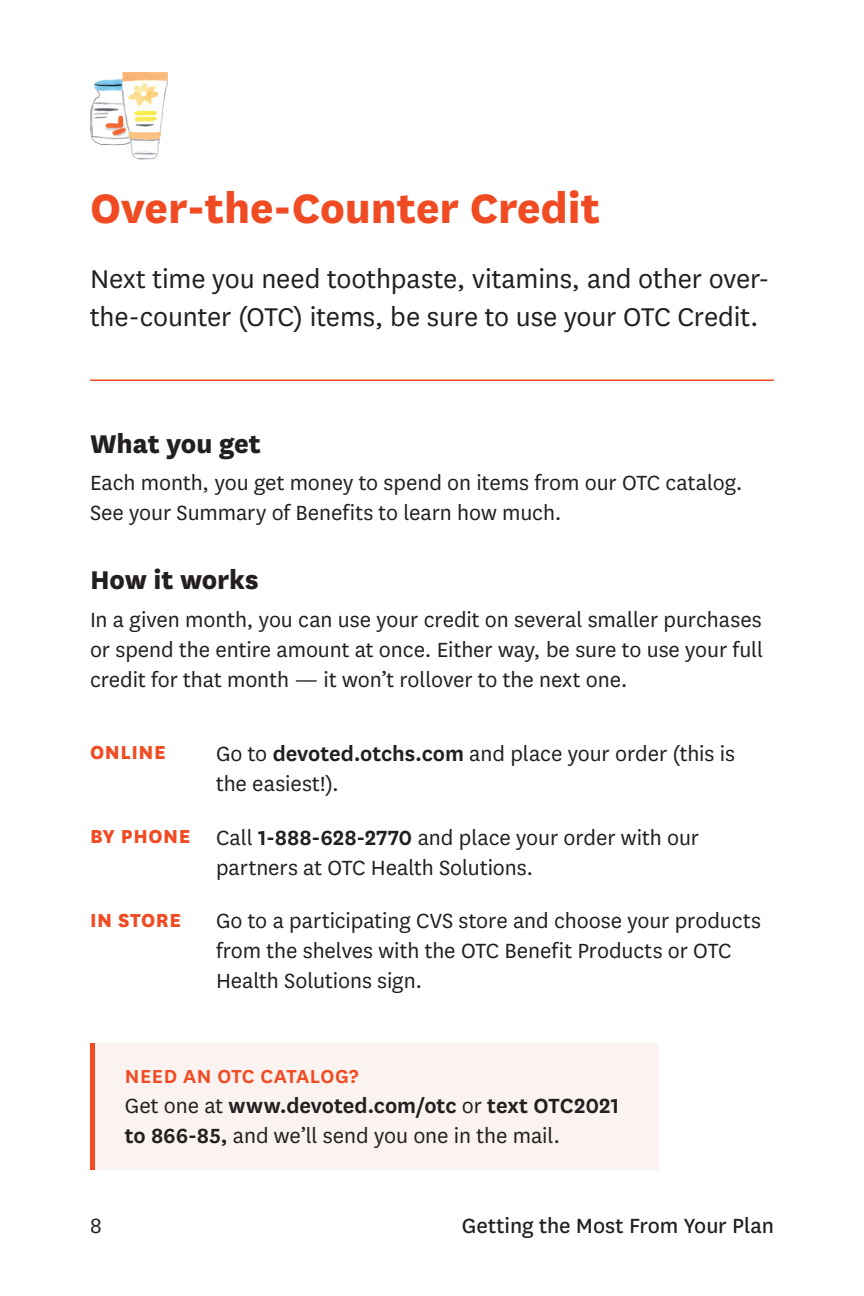
<style>
.page{position:relative;width:864px;height:1296px;background:#fff}
.page>*{position:absolute;margin:0;border:0;box-sizing:border-box;transform-origin:0 0}
.t1{font:800 48px "National";color:#f04b23}
.t2{font:30px/38px "National";letter-spacing:-.005em;color:#231f20}
.t3{font:800 30px "National";letter-spacing:-.005em;color:#231f20}
.t4{font:24px/30px "National";letter-spacing:-.005em;color:#231f20}
.t5{font:600 24px/30px "National";letter-spacing:-.005em;color:#231f20}
.t6{font:24px "National";letter-spacing:-.005em;color:#231f20}
.t7{font:600 22px "National";letter-spacing:.025em;color:#f04b23}
.t8{font:800 22px "National";letter-spacing:.025em;color:#f04b23}
.s1{font-weight:600}
.s2{font-weight:800;font-size:22px;color:#f04b23}
.s3{font-weight:400}
</style>
<div class="page">
<hr style="left:90px;top:380px;width:684px;height:1px;background:#f04b23">
<img style="left:90px;top:72px;width:78px;height:88px">
<div style="left:92px;top:1043px;width:568px;height:127px;background:#fbf3ef"></div>
<div style="left:90px;top:1043px;width:5px;height:127px;background:#f04b23"></div>
<h1 class="t1" style="left:90px;top:174px;width:512px">Over-the-Counter Credit</h1>
<p class="t2" style="left:90px;top:259px;width:681px">Next time you need toothpaste, vitamins, and other over&shy;the-counter (OTC) items, be sure to use your OTC Credit.</p>
<p class="t3" style="left:90px;top:422px;width:172px">What you get</p>
<p class="t4" style="left:90px;top:467px;width:654px">Each month, you get money to spend on items from our OTC catalog.<br>See your Summary of Benefits to learn how much.</p>
<p class="t3" style="left:90px;top:559px;width:170px">How it works</p>
<p class="t4" style="left:90px;top:603px;width:675px;text-align:justify">In a given month, you can use your credit on several smaller purchases or spend the entire amount at once. Either way, be sure to use your full credit for that month — it won’t rollover to the next one.</p>
<p class="t8" style="left:90px;top:736px;width:77px">ONLINE</p>
<p class="t4" style="left:216px;top:737px;width:521px">Go to <span class="s1">devoted.otchs.com</span> and place your order (this is the easiest!).</p>
<p class="t4" style="left:216px;top:821px;width:485px;text-indent:-126px"><span class="s2">BY PHONE</span> Call <span class="s1">1-888-628-2770</span> and place your order with our partners at OTC Health Solutions.</p>
<p class="t8" style="left:90px;top:904px;width:93px">IN STORE</p>
<p class="t4" style="left:216px;top:905px;width:546px">Go to a participating CVS store and choose your products from the shelves with the OTC Benefit Products or OTC<br>Health Solutions sign.</p>
<p class="t7" style="left:125px;top:1061px;width:235px">NEED AN OTC CATALOG?</p>
<p class="t5" style="left:125px;top:1089px;width:496px"><span class="s3">Get one at</span> www.devoted.com/otc <span class="s3">or</span> text OTC2021 to 866-85, <span class="s3">and we’ll send you one in the mail.</span></p>
<p class="t4" style="left:90px;top:1210px;width:13px">8</p>
<p class="t6" style="left:462px;top:1210px;width:314px">Getting the Most From Your Plan</p>
</div>
